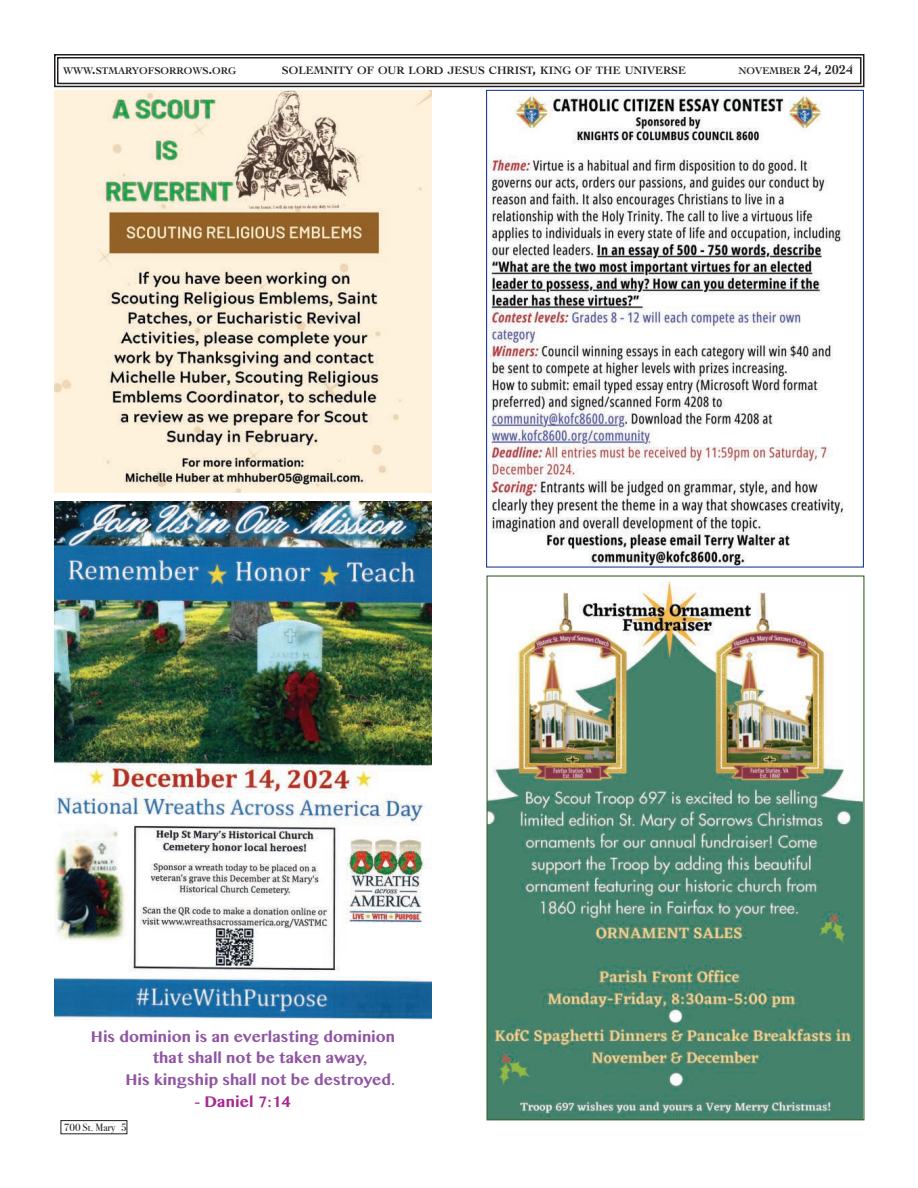
<style>
.page{position:relative;width:918px;height:1188px;background:#fff}
.page>*{position:absolute;margin:0;border:0;box-sizing:border-box;transform-origin:0 0}
.t1{font:700 18px "Khmer MN";color:#9156a3}
.t2{font:700 18px "Khmer MN";color:#a82990}
.t3{font:700 11.25px "Cochin";color:#231f20}
.t4{font:10.5px "Bodoni Svty Two ITCTT";color:#231f20}
.t5{font:700 10.2px "Cochin";color:#231f20}
.s1{font-size:13.5px}
.s2{font-size:15px}
</style>
<div class="page">
<svg style="left:54px;top:54px;width:811px;height:34px"></svg>
<div style="left:61px;top:1120px;width:66px;height:14px;border:1px solid #231f20"></div>
<img style="left:54px;top:502px;width:378px;height:517px">
<img style="left:54px;top:90px;width:378px;height:403px">
<img style="left:488px;top:581px;width:374px;height:537px">
<img style="left:488px;top:92px;width:356px;height:474px">
<p class="t5" style="left:63px;top:64px;width:175px">WWW<span class="s1">.</span>STMARYOFSORROWS<span class="s1">.</span>ORG</p>
<p class="t3" style="left:282px;top:63px;width:405px">SOLEMNITY OF OUR LORD JESUS CHRIST<span class="s2">,</span> KING OF THE UNIVERSE</p>
<p class="t5" style="left:739px;top:64px;width:116px">NOVEMBER <span class="s1">24, 2024</span></p>
<p class="t1" style="left:91px;top:1025px;width:306px">His dominion is an everlasting dominion</p>
<p class="t1" style="left:153px;top:1047px;width:216px">that shall not be taken away,</p>
<p class="t1" style="left:126px;top:1068px;width:271px">His kingship shall not be destroyed.</p>
<p class="t2" style="left:195px;top:1090px;width:98px">- Daniel 7:14</p>
<p class="t4" style="left:64px;top:1121px;width:64px">700 St. Mary 5</p>
</div>
